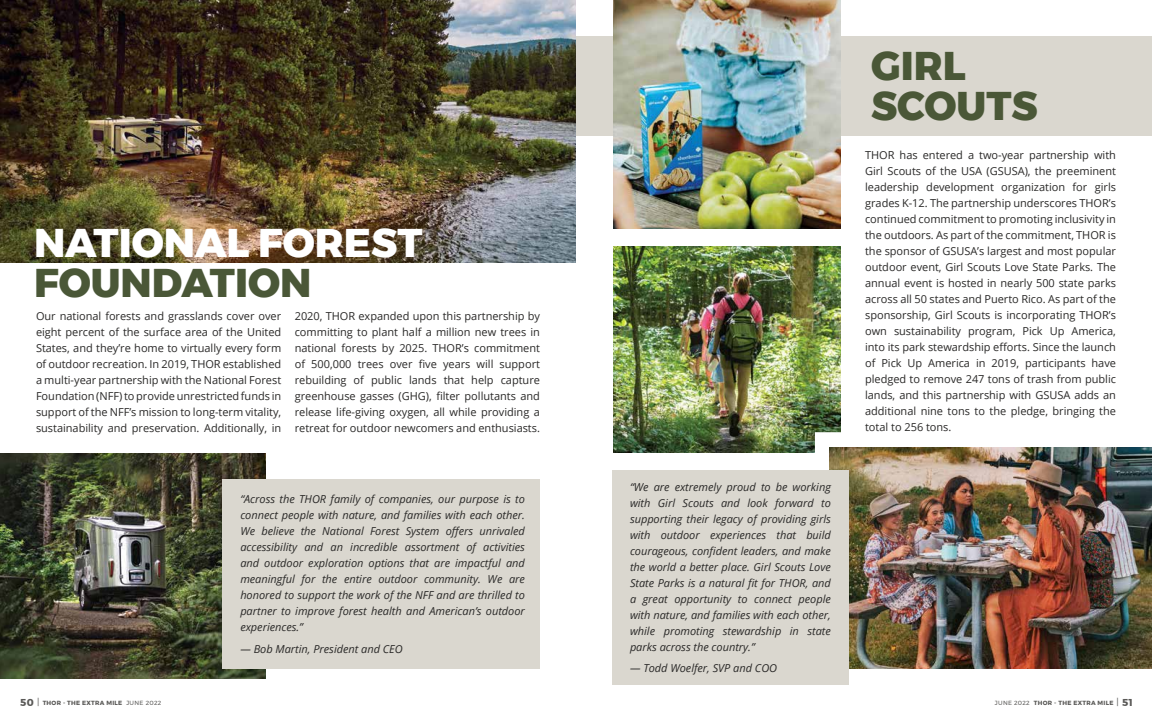
<style>
.page{position:relative;width:1152px;height:720px;background:#fff}
.page>*{position:absolute;margin:0;border:0;box-sizing:border-box;transform-origin:0 0}
.t1{font:800 40px/40px "Montserrat";color:#4a5737}
.t2{font:800 40px "Montserrat";color:#fff}
.t3{font:11px/16px "Open Sans";color:#2a2928;text-align:justify}
.t4{font:italic 11px/16px "Open Sans";color:#2a2928;text-align:justify}
.t5{font:700 6px "Montserrat";letter-spacing:.05em;color:#595856}
.s1{font-size:10px}
.s2{font-weight:400;font-size:9px}
.s3{font-weight:400}
</style>
<div class="page">
<img style="left:613px;top:247px;width:228px;height:206px">
<svg style="left:807px;top:425px;width:42px;height:260px"></svg>
<div style="left:576px;top:36px;width:576px;height:100px;background:#dad7cf"></div>
<img style="left:0;top:0;width:576px;height:263px">
<img style="left:0;top:453px;width:266px;height:225px">
<img style="left:613px;top:0;width:228px;height:229px">
<img style="left:830px;top:447px;width:322px;height:222px">
<div style="left:222px;top:479px;width:318px;height:190px;background:#dad7cf"></div>
<div style="left:612px;top:470px;width:237px;height:214px;background:#dad7cf"></div>
<h1 class="t2" style="left:34px;top:210px;width:390px">NATIONAL FOREST</h1>
<h1 class="t1" style="left:34px;top:263px;width:279px">FOUNDATION</h1>
<p class="t3" style="left:36px;top:308px;width:247px">Our national forests and grasslands cover over eight percent of the surface area of the United States, and they’re home to virtually every form of outdoor recreation. In 2019, THOR established a multi-year partnership with the National Forest Foundation (NFF) to provide unrestricted funds in support of the NFF’s mission to long-term vitality, sustainability and preservation. Additionally, in</p>
<p class="t3" style="left:295px;top:308px;width:247px">2020, THOR expanded upon this partnership by committing to plant half a million new trees in national forests by 2025. THOR’s commitment of 500,000 trees over five years will support rebuilding of public lands that help capture greenhouse gasses (GHG), filter pollutants and release life-giving oxygen, all while providing a retreat for outdoor newcomers and enthusiasts.</p>
<p class="t4" style="left:240px;top:491px;width:286px">“Across the THOR family of companies, our purpose is to connect people with nature, and families with each other.<br>We believe the National Forest System offers unrivaled accessibility and an incredible assortment of activities and outdoor exploration options that are impactful and meaningful for the entire outdoor community. We are honored to support the work of the NFF and are thrilled to partner to improve forest health and American’s outdoor experiences.”</p>
<p class="t4" style="left:240px;top:640px;width:164px">— Bob Martin, President and CEO</p>
<p class="t4" style="left:630px;top:478px;width:202px">“We are extremely proud to be working with Girl Scouts and look forward to supporting their legacy of providing girls with outdoor experiences that build courageous, confident leaders, and make the world a better place. Girl Scouts Love State Parks is a natural fit for THOR, and a great opportunity to connect people with nature, and families with each other, while promoting stewardship in state parks across the country.”</p>
<p class="t4" style="left:630px;top:660px;width:149px">— Todd Woelfer, SVP and COO</p>
<h1 class="t1" style="left:871px;top:46px;width:168px">GIRL<br>SCOUTS</h1>
<p class="t3" style="left:865px;top:147px;width:252px">THOR has entered a two-year partnership with Girl Scouts of the USA (GSUSA), the preeminent leadership development organization for girls grades K-12. The partnership underscores THOR’s continued commitment to promoting inclusivity in the outdoors. As part of the commitment, THOR is the sponsor of GSUSA’s largest and most popular outdoor event, Girl Scouts Love State Parks. The annual event is hosted in nearly 500 state parks across all 50 states and Puerto Rico. As part of the sponsorship, Girl Scouts is incorporating THOR’s own sustainability program, Pick Up America, into its park stewardship efforts. Since the launch of Pick Up America in 2019, participants have pledged to remove 247 tons of trash from public lands, and this partnership with GSUSA adds an additional nine tons to the pledge, bringing the total to 256 tons.</p>
<p class="t5" style="left:20px;top:698px;width:143px"><span class="s1">50</span> <span class="s2">|</span> THOR - THE EXTRA MILE <span class="s3">JUNE 2022</span></p>
<p class="t5" style="left:995px;top:698px;width:140px"><span class="s3">JUNE 2022</span> THOR - THE EXTRA MILE <span class="s2">|</span> <span class="s1">51</span></p>
</div>
